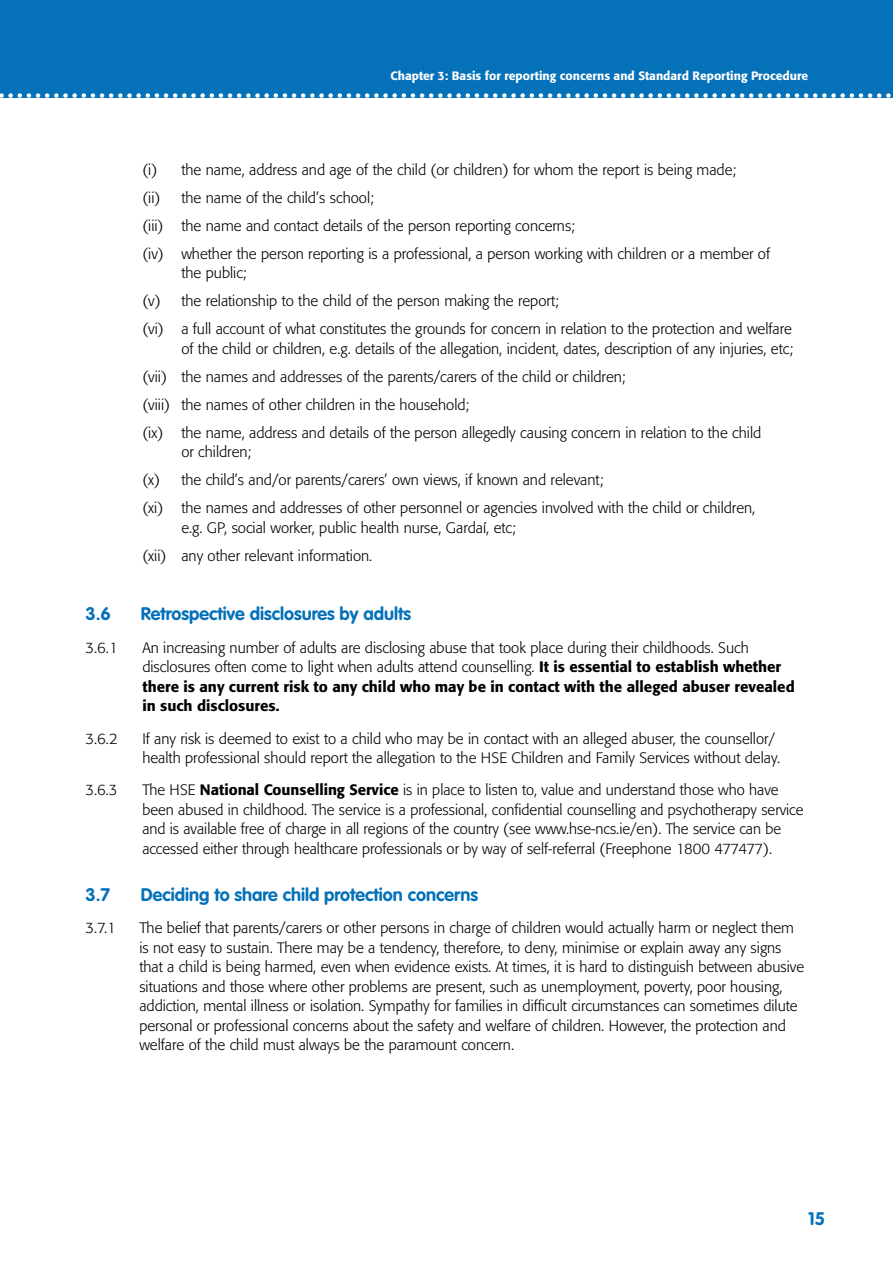
<style>
.page{position:relative;width:893px;height:1263px;background:#fff}
.page>*{position:absolute;margin:0;border:0;box-sizing:border-box;transform-origin:0 0}
.t1{font:700 18px "VAG Rounded";color:#0471b9}
.t2{font:300 15px/19.5px "Formata";color:#000}
.t3{font:500 12px "Formata";color:#fff}
.s1{font-weight:500}
</style>
<div class="page">
<div style="left:0;top:0;width:893px;height:98px;background:#0471b9"></div>
<svg style="left:0;top:93px;width:891px;height:5px"></svg>
<p class="t3" style="left:391px;top:68px;width:419px">Chapter 3: Basis for reporting concerns and Standard Reporting Procedure</p>
<p class="t2" style="left:142px;top:155px;width:629px;line-height:28px">(i) the name, address and age of the child (or children) for whom the report is being made;<br>(ii) the name of the child’s school;<br>(iii) the name and contact details of the person reporting concerns;<br>(iv) whether the person reporting is a professional, a person working with children or a member of</p>
<p class="t2" style="left:142px;top:259px;width:651px;line-height:28px;text-indent:39px">the public;<br>(v) the relationship to the child of the person making the report;<br>(vi) a full account of what constitutes the grounds for concern in relation to the protection and welfare</p>
<p class="t2" style="left:142px;top:334px;width:652px;line-height:28px;text-indent:39px">of the child or children, e.g. details of the allegation, incident, dates, description of any injuries, etc; (vii) the names and addresses of the parents/carers of the child or children;<br>(viii) the names of other children in the household;<br>(ix) the name, address and details of the person allegedly causing concern in relation to the child</p>
<p class="t2" style="left:142px;top:438px;width:615px;line-height:28px;text-indent:39px">or children;<br>(x) the child’s and/or parents/carers’ own views, if known and relevant;<br>(xi) the names and addresses of other personnel or agencies involved with the child or children,</p>
<p class="t2" style="left:142px;top:513px;width:375px;line-height:28px;text-indent:39px">e.g. GP, social worker, public health nurse, Gardaí, etc; (xii) any other relevant information.</p>
<p class="t1" style="left:85px;top:604px;width:27px">3.6</p>
<p class="t1" style="left:141px;top:604px;width:272px">Retrospective disclosures by adults</p>
<p class="t2" style="left:85px;top:638px;width:34px">3.6.1</p>
<p class="t2" style="left:142px;top:638px;width:654px">An increasing number of adults are disclosing abuse that took place during their childhoods. Such disclosures often come to light when adults attend counselling. <span class="s1">It is essential to establish whether there is any current risk to any child who may be in contact with the alleged abuser revealed in such disclosures.</span></p>
<p class="t2" style="left:85px;top:729px;width:34px">3.6.2</p>
<p class="t2" style="left:142px;top:729px;width:639px">If any risk is deemed to exist to a child who may be in contact with an alleged abuser, the counsellor/ health professional should report the allegation to the HSE Children and Family Services without delay.</p>
<p class="t2" style="left:85px;top:780px;width:34px">3.6.3</p>
<p class="t2" style="left:142px;top:780px;width:663px">The HSE <span class="s1">National Counselling Service</span> is in place to listen to, value and understand those who have been abused in childhood. The service is a professional, confidential counselling and psychotherapy service and is available free of charge in all regions of the country (see www.hse-ncs.ie/en). The service can be accessed either through healthcare professionals or by way of self-referral (Freephone 1800 477477).</p>
<p class="t1" style="left:85px;top:884px;width:26px">3.7</p>
<p class="t1" style="left:141px;top:884px;width:339px">Deciding to share child protection concerns</p>
<p class="t2" style="left:85px;top:918px;width:32px">3.7.1</p>
<p class="t2" style="left:139px;top:918px;width:666px">The belief that parents/carers or other persons in charge of children would actually harm or neglect them is not easy to sustain. There may be a tendency, therefore, to deny, minimise or explain away any signs that a child is being harmed, even when evidence exists. At times, it is hard to distinguish between abusive situations and those where other problems are present, such as unemployment, poverty, poor housing, addiction, mental illness or isolation. Sympathy for families in difficult circumstances can sometimes dilute personal or professional concerns about the safety and welfare of children. However, the protection and welfare of the child must always be the paramount concern.</p>
<p class="t1" style="left:808px;top:1208px;width:18px">15</p>
</div>
